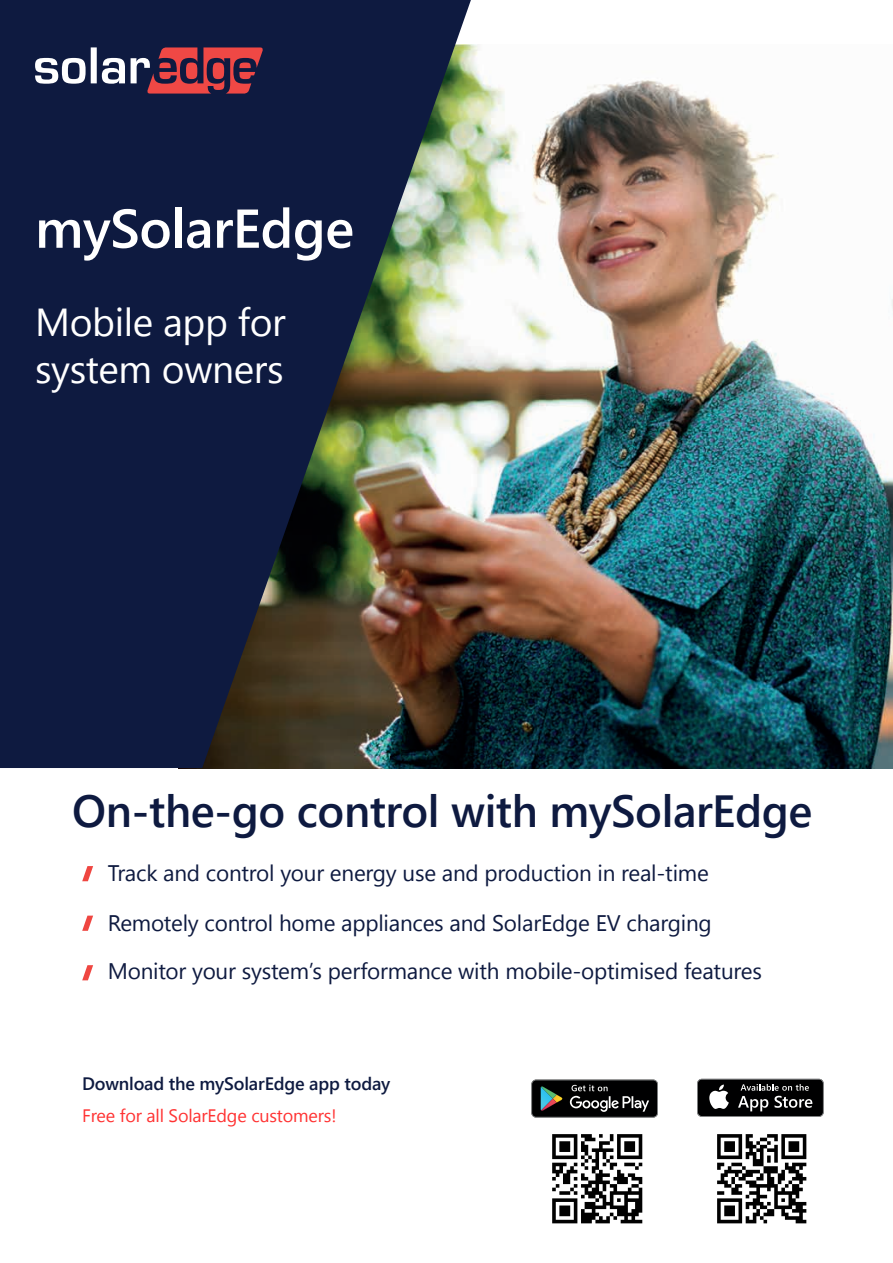
<style>
.page{position:relative;width:893px;height:1263px;background:#fff}
.page>*{position:absolute;margin:0;border:0;box-sizing:border-box;transform-origin:0 0}
.Cover_title_n{font:600 54.6px "Segoe UI";letter-spacing:-.01em;color:#fff}
.Cover_title_n-2{font:600 45px "Segoe UI";letter-spacing:-.01em;color:#0e1a40}
.Cover_title_n-3{font:39px "Segoe UI";letter-spacing:-.01em;color:#fff}
.Cover_title_n-4{font:22.5px "Segoe UI";letter-spacing:-.01em;color:#0e1a40}
.Cover_title_n-5{font:600 18px "Segoe UI";letter-spacing:-.01em;color:#0e1a40}
.Cover_title_n-6{font:18px "Segoe UI";letter-spacing:-.01em;color:#ff3232}
</style>
<div class="page">
<svg style="left:82px;top:866px;width:11px;height:15px"></svg>
<svg style="left:82px;top:916px;width:11px;height:15px"></svg>
<svg style="left:82px;top:965px;width:11px;height:15px"></svg>
<svg style="left:697px;top:1079px;width:127px;height:38px;background:#313131"></svg>
<svg style="left:531px;top:1079px;width:127px;height:38px;background:#272a2a"></svg>
<img style="left:471px;top:45px;width:422px;height:723px">
<img style="left:0;top:0;width:471px;height:768px">
<svg style="left:35px;top:47px;width:229px;height:47px;background:#6f485d"></svg>
<img style="left:552px;top:1134px;width:91px;height:90px">
<img style="left:717px;top:1134px;width:90px;height:90px">
<p class="Cover_title_n" style="left:35px;top:177px;width:321px">mySolarEdge</p>
<p class="Cover_title_n-3" style="left:35px;top:295px;width:252px">Mobile app for</p>
<p class="Cover_title_n-3" style="left:35px;top:342px;width:250px">system owners</p>
<p class="Cover_title_n-2" style="left:72px;top:769px;width:741px">On-the-go control with mySolarEdge</p>
<p class="Cover_title_n-4" style="left:108px;top:858px;width:603px">Track and control your energy use and production in real-time</p>
<p class="Cover_title_n-4" style="left:108px;top:907px;width:605px">Remotely control home appliances and SolarEdge EV charging</p>
<p class="Cover_title_n-4" style="left:108px;top:955px;width:656px">Monitor your system’s performance with mobile-optimised features</p>
<p class="Cover_title_n-5" style="left:82px;top:1067px;width:310px">Download the mySolarEdge app today</p>
<p class="Cover_title_n-6" style="left:82px;top:1103px;width:256px">Free for all SolarEdge customers!</p>
</div>
